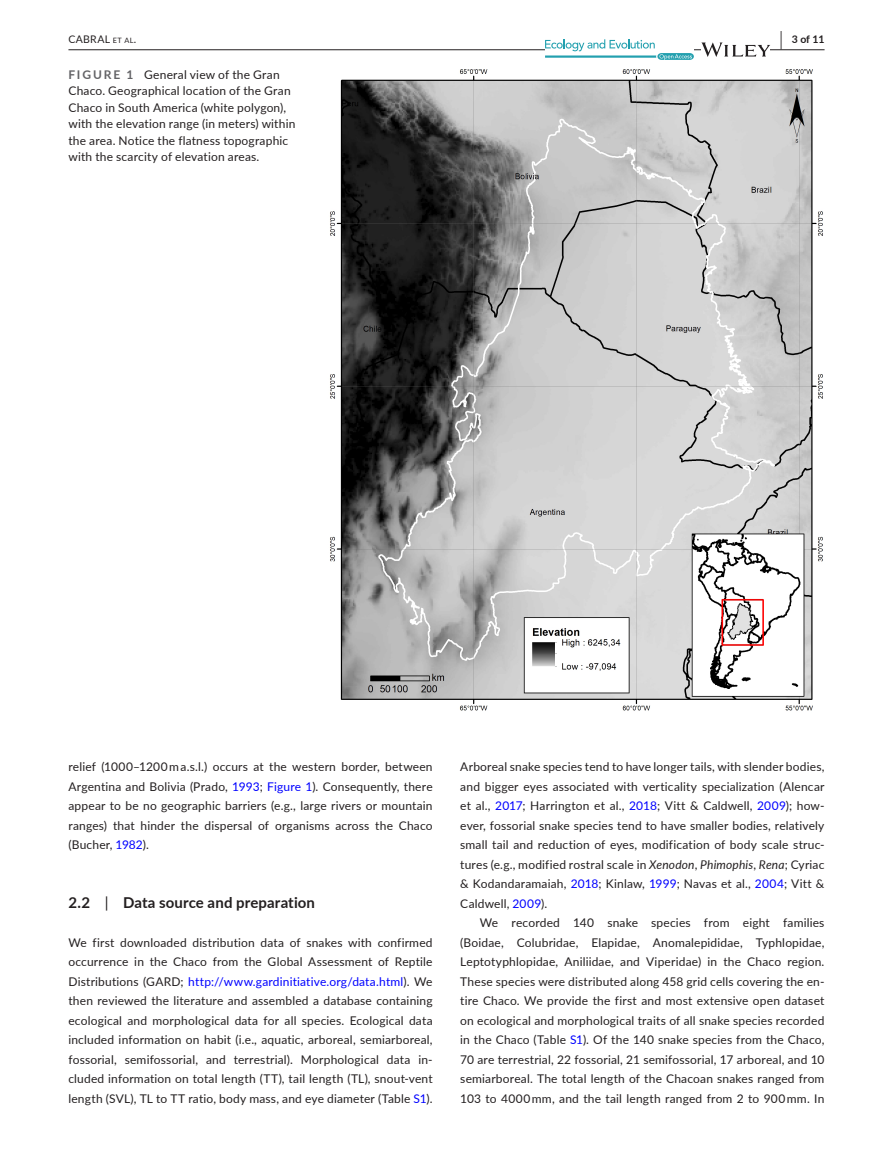
<style>
.page{position:relative;width:893px;height:1174px;background:#fff}
.page>*{position:absolute;margin:0;border:0;box-sizing:border-box;transform-origin:0 0}
.t1{font:700 15px "Lato";letter-spacing:.005em;color:#231f20}
.t2{font:12px/19.5px "Lato";letter-spacing:.015em;color:#231f20;text-align:justify}
.t3{font:10.5px "Lato";letter-spacing:.025em;color:#231f20}
.t4{font:700 10.5px "Lato";color:#231f20}
.s1{font-size:7.35px}
.s2{font-size:19.5px}
.s3{font-weight:700;color:#636366}
.s4{color:#00f}
.s5{font-weight:400}
.s6{font-style:italic}
</style>
<div class="page">
<hr style="left:68px;top:49px;width:756px;height:1px;background:#231f20">
<svg style="left:545px;top:39px;width:149px;height:21px"></svg>
<svg style="left:701px;top:42px;width:69px;height:15px"></svg>
<img style="left:330px;top:69px;width:493px;height:642px">
<p class="t3" style="left:68px;top:31px;width:69px">CABRAL <span class="s1">et al</span>.</p>
<p class="t4" style="left:780px;top:31px;width:46px"><span class="s2">|</span> 3 of 11</p>
<p class="t2" style="left:68px;top:66px;width:228px;line-height:16.5px;text-align:left"><span class="s3">FIGURE 1</span> General view of the Gran Chaco. Geographical location of the Gran Chaco in South America (white polygon), with the elevation range (in meters) within the area. Notice the flatness topographic with the scarcity of elevation areas.</p>
<p class="t2" style="left:68px;top:756px;width:366px">relief (1000–1200 m a.s.l.) occurs at the western border, between Argentina and Bolivia (Prado, <span class="s4">1993</span>; <span class="s4">Figure 1</span>). Consequently, there appear to be no geographic barriers (e.g., large rivers or mountain ranges) that hinder the dispersal of organisms across the Chaco (Bucher, <span class="s4">1982</span>).</p>
<p class="t1" style="left:68px;top:891px;width:248px">2.2 <span class="s5">|</span> Data source and preparation</p>
<p class="t2" style="left:68px;top:932px;width:366px">We first downloaded distribution data of snakes with confirmed occurrence in the Chaco from the Global Assessment of Reptile Distributions (GARD; <span class="s4">http://www.gardinitiative.org/data.html</span>). We then reviewed the literature and assembled a database containing ecological and morphological data for all species. Ecological data included information on habit (i.e., aquatic, arboreal, semiarboreal, fossorial, semifossorial, and terrestrial). Morphological data in&shy;cluded information on total length (TT), tail length (TL), snout-vent length (SVL), TL to TT ratio, body mass, and eye diameter (Table <span class="s4">S1</span>).</p>
<p class="t2" style="left:460px;top:756px;width:366px">Arboreal snake species tend to have longer tails, with slender bodies, and bigger eyes associated with verticality specialization (Alencar et al., <span class="s4">2017</span>; Harrington et al., <span class="s4">2018</span>; Vitt &amp; Caldwell, <span class="s4">2009</span>); how&shy;ever, fossorial snake species tend to have smaller bodies, relatively small tail and reduction of eyes, modification of body scale struc&shy;tures (e.g., modified rostral scale in <span class="s6">Xenodon</span>, <span class="s6">Phimophis</span>, <span class="s6">Rena</span>; Cyriac &amp; Kodandaramaiah, <span class="s4">2018</span>; Kinlaw, <span class="s4">1999</span>; Navas et al., <span class="s4">2004</span>; Vitt &amp; Caldwell, <span class="s4">2009</span>).</p>
<p class="t2" style="left:460px;top:912px;width:366px;text-indent:20px">We recorded 140 snake species from eight families (Boidae, Colubridae, Elapidae, Anomalepididae, Typhlopidae, Leptotyphlopidae, Aniliidae, and Viperidae) in the Chaco region.<br>These species were distributed along 458 grid cells covering the en&shy;tire Chaco. We provide the first and most extensive open dataset on ecological and morphological traits of all snake species recorded in the Chaco (Table <span class="s4">S1</span>). Of the 140 snake species from the Chaco, 70 are terrestrial, 22 fossorial, 21 semifossorial, 17 arboreal, and 10 semiarboreal. The total length of the Chacoan snakes ranged from 103 to 4000 mm, and the tail length ranged from 2 to 900 mm. In</p>
</div>
